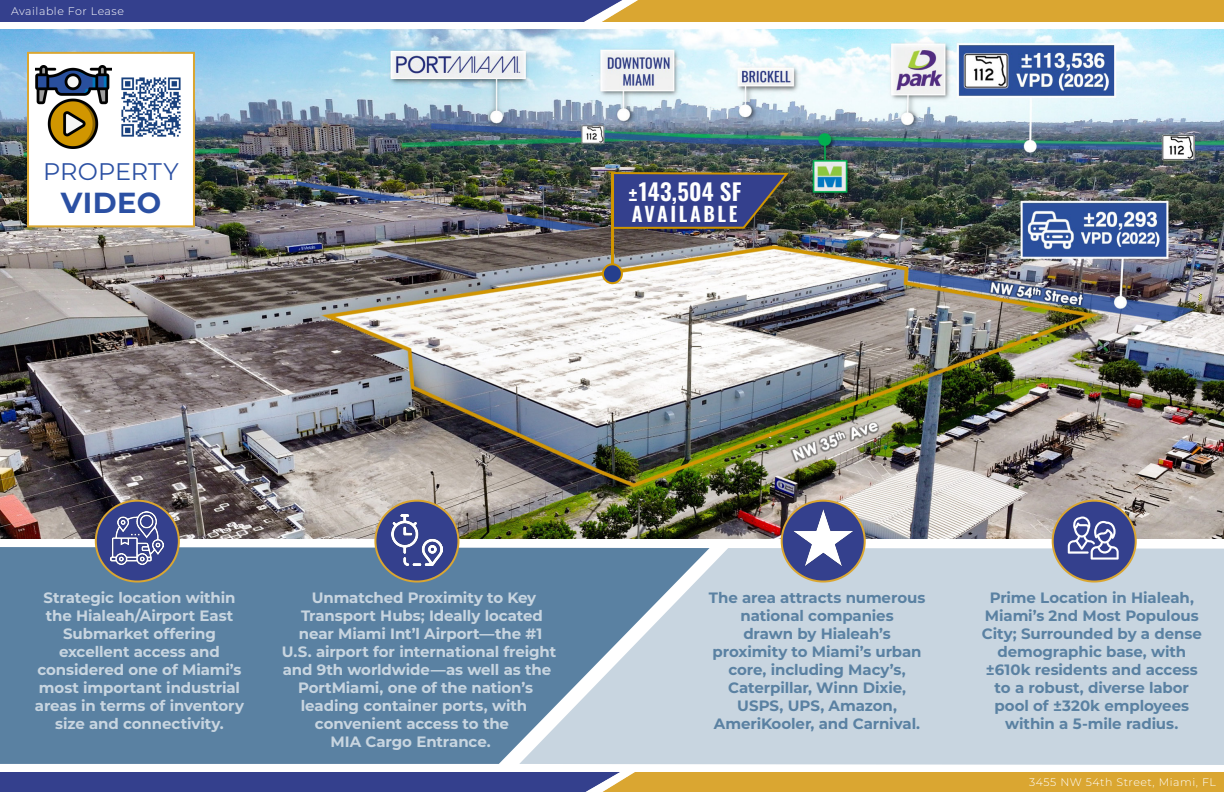
<style>
.page{position:relative;width:1224px;height:792px;background:#fff}
.page>*{position:absolute;margin:0;border:0;box-sizing:border-box;transform-origin:0 0}
.t1{font:700 29px "Montserrat";letter-spacing:.015em;color:#2b50a3}
.t2{font:24px "Montserrat";letter-spacing:.005em;color:#2b50a3}
.t3{font:600 23px "Oswald";letter-spacing:.01em;color:#fff}
.t4{font:600 20px "Oswald";letter-spacing:.13em;color:#fff}
.t5{font:700 15px/18px "Montserrat";letter-spacing:-.01em;color:#c8d5e0;text-align:center}
.t6{font:700 15px/18px "Montserrat";letter-spacing:-.01em;color:#5a81a2;text-align:center}
.t7{font:300 11px "Montserrat";letter-spacing:.05em;color:#fff}
</style>
<div class="page">
<img style="left:0;top:30px;width:1224px;height:509px">
<div style="left:0;top:547px;width:631px;height:217px;background:#5a81a2"></div>
<div style="left:96px;top:501px;width:83px;height:81px;background:#34408d;border-radius:50%"></div>
<div style="left:95px;top:500px;width:85px;height:83px;border:2px solid #daa631;border-radius:50%"></div>
<div style="left:375px;top:501px;width:83px;height:81px;background:#34408d;border-radius:50%"></div>
<div style="left:374px;top:500px;width:85px;height:83px;border:2px solid #daa631;border-radius:50%"></div>
<img style="left:392px;top:515px;width:50px;height:51px">
<img style="left:111px;top:512px;width:53px;height:53px">
<div style="left:0;top:0;width:506px;height:22px;background:#34408d"></div>
<div style="left:0;top:773px;width:473px;height:19px;background:#34408d"></div>
<svg style="left:519px;top:548px;width:705px;height:217px;background:#bccbd9"></svg>
<div style="left:782px;top:501px;width:83px;height:81px;background:#34408d;border-radius:50%"></div>
<div style="left:781px;top:500px;width:85px;height:83px;border:2px solid #daa631;border-radius:50%"></div>
<div style="left:1053px;top:501px;width:83px;height:81px;background:#34408d;border-radius:50%"></div>
<div style="left:1052px;top:500px;width:85px;height:83px;border:2px solid #daa631;border-radius:50%"></div>
<svg style="left:1068px;top:517px;width:51px;height:43px"></svg>
<img style="left:793px;top:510px;width:59px;height:73px">
<img style="left:506px;top:0;width:718px;height:22px">
<img style="left:473px;top:773px;width:751px;height:19px">
<div style="left:615px;top:169px;width:188px;height:68px;background:#231f20;opacity:.42"></div>
<svg style="left:610px;top:171px;width:181px;height:59px;background:#3f4573"></svg>
<hr style="left:611px;top:173px;width:3px;height:94px;background:#d19600">
<div style="left:603px;top:264px;width:19px;height:19px;background:#253f8e;border-radius:50%"></div>
<div style="left:602px;top:263px;width:21px;height:21px;border:2px solid #d19600;border-radius:50%"></div>
<div style="left:27px;top:52px;width:168px;height:175px;background:#fff;border:2px solid #daa631"></div>
<img style="left:35px;top:65px;width:77px;height:83px">
<img style="left:121px;top:77px;width:60px;height:60px">
<p class="t7" style="left:11px;top:3px;width:114px">Available For Lease</p>
<h2 class="t2" style="left:43px;top:155px;width:137px">PROPERTY</h2>
<h1 class="t1" style="left:61px;top:181px;width:102px">VIDEO</h1>
<h3 class="t3" style="left:628px;top:179px;width:115px">±143,504 SF</h3>
<h3 class="t4" style="left:632px;top:203px;width:107px">AVAILABLE</h3>
<p class="t5" style="left:35px;top:588px;width:211px">Strategic location within the Hialeah/Airport East<br>Submarket offering excellent access and considered one of Miami’s most important industrial areas in terms of inventory size and connectivity.</p>
<p class="t5" style="left:312px;top:588px;width:226px">Unmatched Proximity to Key</p>
<p class="t5" style="left:301px;top:606px;width:243px">Transport Hubs; Ideally located</p>
<p class="t5" style="left:299px;top:624px;width:245px">near Miami Int’l Airport—the #1</p>
<p class="t5" style="left:282px;top:642px;width:276px">U.S. airport for international freight</p>
<p class="t5" style="left:283px;top:660px;width:270px">and 9th worldwide—as well as the</p>
<p class="t5" style="left:298px;top:678px;width:237px">PortMiami, one of the nation’s</p>
<p class="t5" style="left:301px;top:696px;width:228px">leading container ports, with</p>
<p class="t5" style="left:315px;top:714px;width:196px">convenient access to the</p>
<p class="t5" style="left:330px;top:732px;width:162px">MIA Cargo Entrance.</p>
<p class="t6" style="left:709px;top:588px;width:218px">The area attracts numerous national companies<br>drawn by Hialeah’s proximity to Miami’s urban core, including Macy’s,<br>Caterpillar, Winn Dixie,<br>USPS, UPS, Amazon,<br>AmeriKooler, and Carnival.</p>
<p class="t6" style="left:982px;top:588px;width:221px">Prime Location in Hialeah,<br>Miami’s 2nd Most Populous<br>City; Surrounded by a dense demographic base, with ±610k residents and access to a robust, diverse labor pool of ±320k employees within a 5-mile radius.</p>
<p class="t7" style="left:1029px;top:775px;width:188px">3455 NW 54th Street, Miami, FL</p>
</div>
